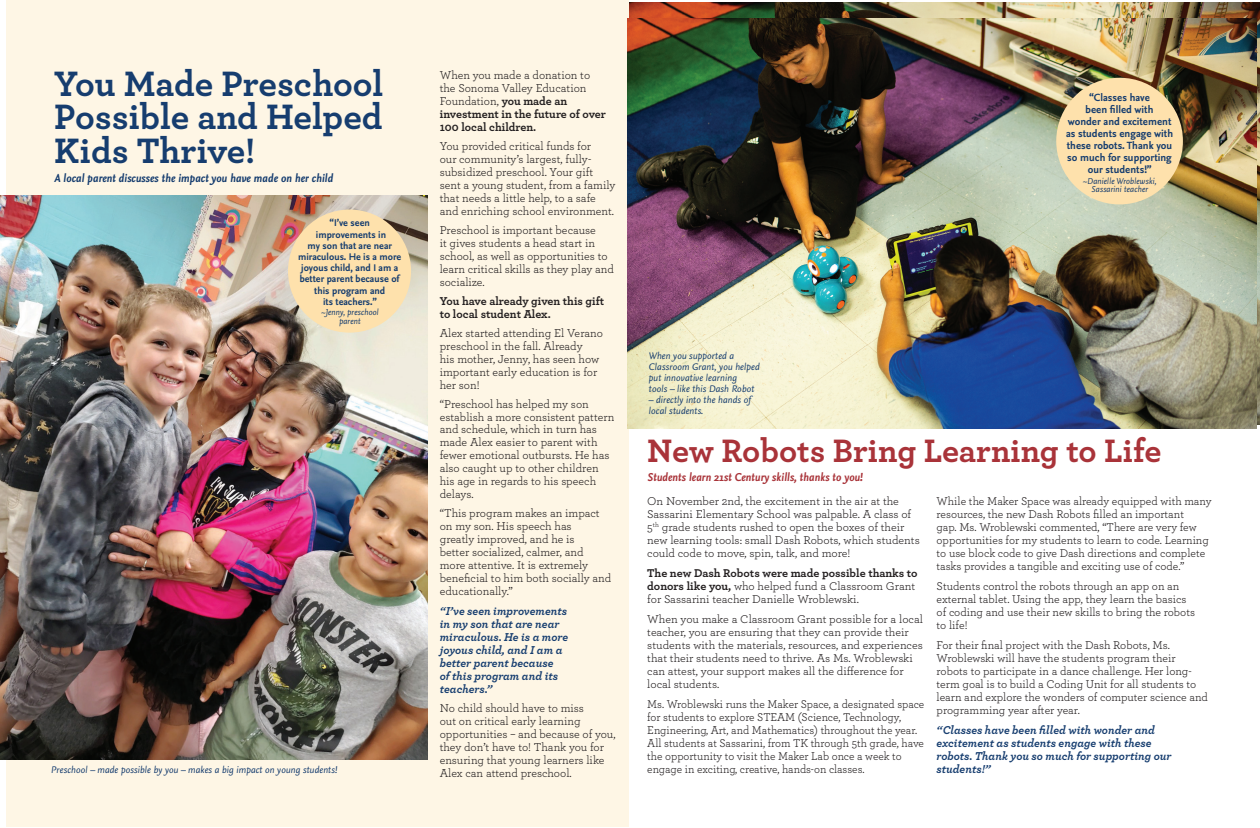
<style>
.page{position:relative;width:1260px;height:828px;background:#fff}
.page>*{position:absolute;margin:0;border:0;box-sizing:border-box;transform-origin:0 0}
.t1{font:700 37px/33.4px "Archer";color:#163d6f;text-align:justify}
.t2{font:700 34px "Archer";color:#a93339}
.t3{font:12px/13px "Archer";color:#231f20}
.t4{font:italic 700 12px/13px "Archer";color:#163d6f}
.t5{font:italic 700 12px "Nexus Sans OT";color:#163d6f}
.t6{font:700 12px/13px "Archer";color:#231f20}
.t7{font:italic 700 12px "Nexus Sans OT";color:#a93339}
.t8{font:11.9px/13px "Archer";color:#231f20}
.t9{font:11.9px/13px "Archer";color:#231f20;scale:.96 1}
.t10{font:700 10.9px/12px "Nexus Sans OT";color:#163d6f;text-align:center}
.t11{font:700 10.2px/11.2px "Nexus Sans OT";color:#163d6f;text-align:center}
.t12{font:italic 10px/11px "Nexus Sans OT";color:#163d6f}
.t13{font:italic 9px/9px "Nexus Sans OT";color:#163d6f;text-align:center}
.s1{font-weight:700}
</style>
<div class="page">
<img style="left:629px;top:2px;width:631px;height:422px">
<div style="left:6px;top:0;width:623px;height:826px;background:#fef6e5"></div>
<img style="left:627px;top:18px;width:629px;height:410px">
<img style="left:0;top:195px;width:428px;height:565px">
<div style="left:288px;top:210px;width:123px;height:123px;background:#fee1ac;border-radius:50%"></div>
<div style="left:1056px;top:78px;width:127px;height:126px;background:#fee1ac;border-radius:50%"></div>
<h1 class="t1" style="left:54px;top:64px;width:331px">You Made Preschool Possible and Helped Kids Thrive!</h1>
<p class="t5" style="left:54px;top:171px;width:280px">A local parent discusses the impact you have made on her child</p>
<p class="t11" style="left:298px;top:218px;width:105px">“I’ve seen<br>improvements in<br>my son that are near miraculous. He is a more joyous child, and I am a better parent because of this program and<br>its teachers.”</p>
<p class="t13" style="left:321px;top:308px;width:59px">~Jenny, preschool parent</p>
<p class="t12" style="left:51px;top:764px;width:288px">Preschool – made possible by you – makes a big impact on young students!</p>
<p class="t3" style="left:440px;top:68px;width:168px">When you made a donation to the Sonoma Valley Education<br>Foundation, <span class="s1">you made an investment in the future of over<br>100 local children.</span></p>
<p class="t3" style="left:440px;top:139px;width:177px">You provided critical funds for<br>our community’s largest, fully&shy;subsidized preschool. Your gift sent a young student, from a family that needs a little help, to a safe and enriching school environment.</p>
<p class="t3" style="left:440px;top:222px;width:176px">Preschool is important because<br>it gives students a head start in school, as well as opportunities to learn critical skills as they play and socialize.</p>
<p class="t6" style="left:440px;top:293px;width:166px">You have already given this gift to local student Alex.</p>
<p class="t3" style="left:440px;top:325px;width:165px">Alex started attending El Verano preschool in the fall. Already<br>his mother, Jenny, has seen how important early education is for her son!</p>
<p class="t3" style="left:440px;top:396px;width:176px">“Preschool has helped my son establish a more consistent pattern and schedule, which in turn has made Alex easier to parent with fewer emotional outbursts. He has also caught up to other children his age in regards to his speech delays.</p>
<p class="t3" style="left:440px;top:506px;width:173px">“This program makes an impact on my son. His speech has<br>greatly improved, and he is<br>better socialized, calmer, and more attentive. It is extremely beneficial to him both socially and educationally.”</p>
<p class="t4" style="left:440px;top:603px;width:130px">“I’ve seen improvements in my son that are near miraculous. He is a more joyous child, and I am a better parent because<br>of this program and its teachers.”</p>
<p class="t3" style="left:440px;top:701px;width:177px">No child should have to miss<br>out on critical early learning opportunities – and because of you, they don’t have to! Thank you for ensuring that young learners like<br>Alex can attend preschool.</p>
<p class="t12" style="left:649px;top:351px;width:112px">When you supported a<br>Classroom Grant, you helped put innovative learning<br>tools – like this Dash Robot</p>
<p class="t12" style="left:649px;top:395px;width:104px">– directly into the hands of local students.</p>
<p class="t10" style="left:1066px;top:91px;width:109px">“Classes have<br>been filled with<br>wonder and excitement as students engage with these robots. Thank you so much for supporting our students!”</p>
<p class="t13" style="left:1083px;top:177px;width:75px;line-height:8.2px">~Danielle Wroblewski,<br>Sassarini teacher</p>
<h2 class="t2" style="left:647px;top:424px;width:516px">New Robots Bring Learning to Life</h2>
<p class="t7" style="left:647px;top:470px;width:217px">Students learn 21st Century skills, thanks to you!</p>
<p class="t8" style="left:647px;top:494px;width:274px">On November 2nd, the excitement in the air at the Sassarini Elementary School was palpable. A class of 5<sup>th</sup> grade students rushed to open the boxes of their new learning tools: small Dash Robots, which students could code to move, spin, talk, and more!</p>
<p class="t8" style="left:647px;top:566px;width:272px"><span class="s1">The new Dash Robots were made possible thanks to donors like you,</span> who helped fund a Classroom Grant for Sassarini teacher Danielle Wroblewski.</p>
<p class="t8" style="left:647px;top:612px;width:277px">When you make a Classroom Grant possible for a local teacher, you are ensuring that they can provide their students with the materials, resources, and experiences that their students need to thrive. As Ms. Wroblewski can attest, your support makes all the difference for local students.</p>
<p class="t9" style="left:647px;top:697px;width:290px">Ms. Wroblewski runs the Maker Space, a designated space for students to explore STEAM (Science, Technology, Engineering, Art, and Mathematics) throughout the year.<br>All students at Sassarini, from TK through 5th grade, have the opportunity to visit the Maker Lab once a week to engage in exciting, creative, hands-on classes.</p>
<p class="t8" style="left:937px;top:494px;width:277px">While the Maker Space was already equipped with many resources, the new Dash Robots filled an important<br>gap. Ms. Wroblewski commented, “There are very few opportunities for my students to learn to code. Learning to use block code to give Dash directions and complete tasks provides a tangible and exciting use of code.”</p>
<p class="t8" style="left:937px;top:579px;width:260px">Students control the robots through an app on an external tablet. Using the app, they learn the basics of coding and use their new skills to bring the robots to life!</p>
<p class="t8" style="left:937px;top:638px;width:273px">For their final project with the Dash Robots, Ms.<br>Wroblewski will have the students program their robots to participate in a dance challenge. Her long&shy;term goal is to build a Coding Unit for all students to learn and explore the wonders of computer science and programming year after year.</p>
<p class="t4" style="left:937px;top:722px;width:236px">“Classes have been filled with wonder and excitement as students engage with these robots. Thank you so much for supporting our students!”</p>
</div>
